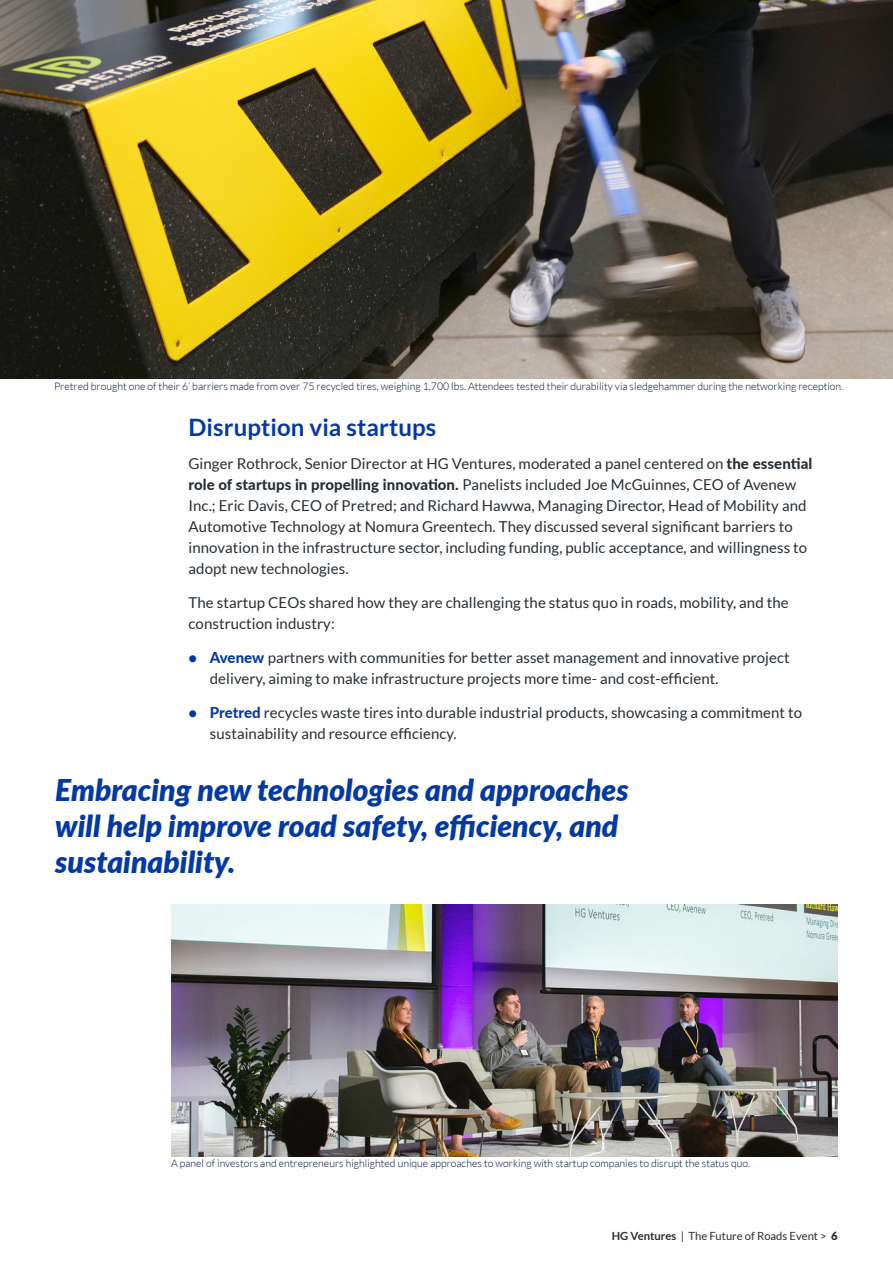
<style>
.page{position:relative;width:893px;height:1263px;background:#fff}
.page>*{position:absolute;margin:0;border:0;box-sizing:border-box;transform-origin:0 0}
.t1{font:italic 900 30px/36px "Lato";color:#0339a6}
.t2{font:700 24px "Lato";letter-spacing:.005em;color:#0339a6}
.t3{font:15px/21px "Lato";letter-spacing:.005em;color:#262e34}
.t4{font:11.25px "Lato";color:#262e34}
.t5{font:300 10.5px "Lato";color:#011140}
.s1{font-weight:800}
.s2{font-weight:800;color:#0339a6}
.s3{font-weight:700}
.s4{font-weight:900}
</style>
<div class="page">
<img style="left:0;top:0;width:893px;height:379px">
<img style="left:171px;top:904px;width:667px;height:252px">
<p class="t5" style="left:54px;top:380px;width:791px">Pretred brought one of their 6’ barriers made from over 75 recycled tires, weighing 1,700 lbs. Attendees tested their durability via sledgehammer during the networking reception.</p>
<p class="t2" style="left:189px;top:413px;width:249px">Disruption via startups</p>
<p class="t3" style="left:189px;top:453px;width:625px">Ginger Rothrock, Senior Director at HG Ventures, moderated a panel centered on <span class="s1">the essential role of startups in propelling innovation.</span> Panelists included Joe McGuinnes, CEO of Avenew Inc.; Eric Davis, CEO of Pretred; and Richard Hawwa, Managing Director, Head of Mobility and Automotive Technology at Nomura Greentech. They discussed several significant barriers to innovation in the infrastructure sector, including funding, public acceptance, and willingness to adopt new technologies.</p>
<p class="t3" style="left:189px;top:592px;width:602px">The startup CEOs shared how they are challenging the status quo in roads, mobility, and the construction industry:</p>
<p class="t3" style="left:210px;top:647px;width:581px;text-indent:-21px"><span class="s2">• Avenew</span> partners with communities for better asset management and innovative project delivery, aiming to make infrastructure projects more time- and cost-efficient.</p>
<p class="t3" style="left:210px;top:701px;width:594px;text-indent:-21px"><span class="s2">• Pretred</span> recycles waste tires into durable industrial products, showcasing a commitment to sustainability and resource efficiency.</p>
<p class="t1" style="left:55px;top:771px;width:575px">Embracing new technologies and approaches will help improve road safety, efficiency, and sustainability.</p>
<p class="t5" style="left:171px;top:1158px;width:581px">A panel of investors and entrepreneurs highlighted unique approaches to working with startup companies to disrupt the status quo.</p>
<p class="t4" style="left:612px;top:1230px;width:227px"><span class="s3">HG Ventures</span> | The Future of Roads Event &gt; <span class="s4">6</span></p>
</div>
